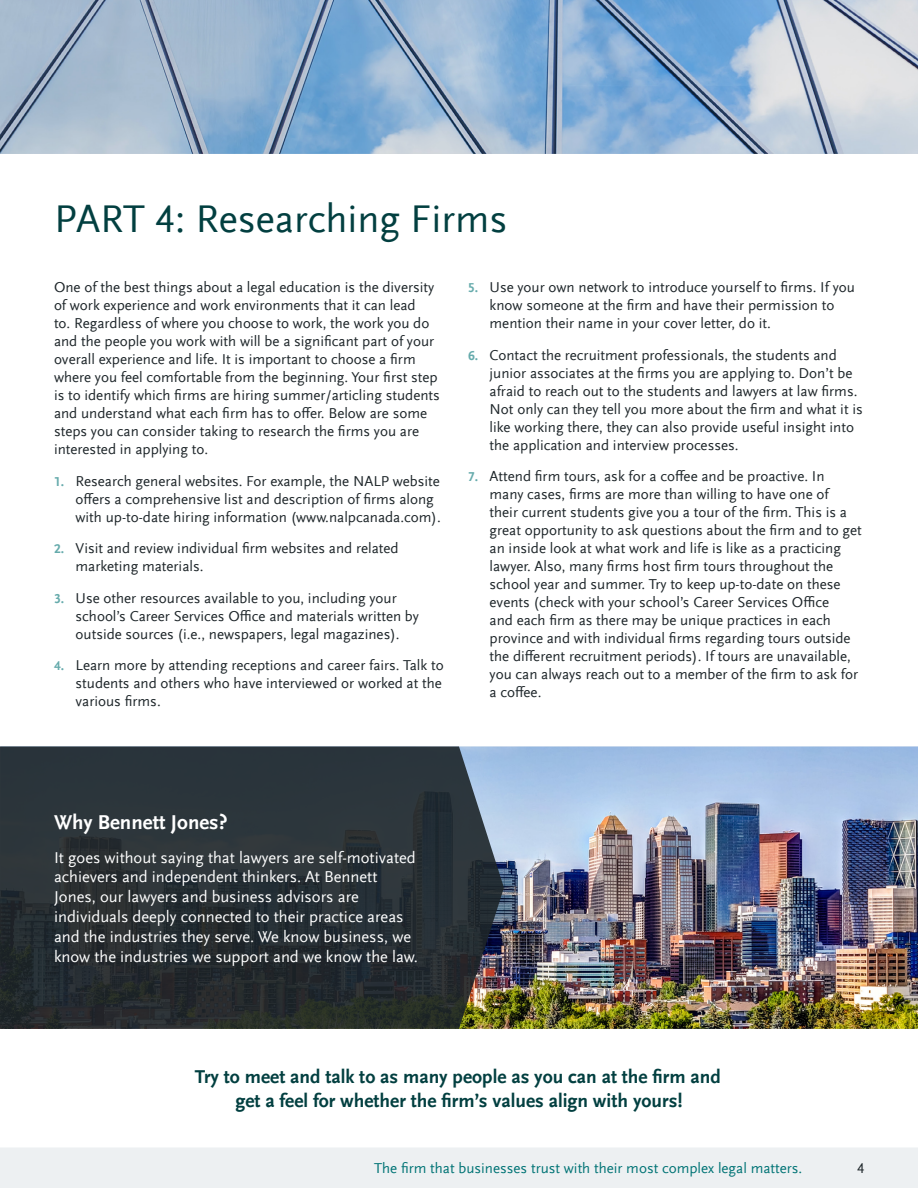
<style>
.page{position:relative;width:918px;height:1188px;background:#fff}
.page>*{position:absolute;margin:0;border:0;box-sizing:border-box;transform-origin:0 0}
.t1{font:40.5px "Scala Sans Offc";color:#023f40}
.t2{font:700 21px "Scala Sans Offc";color:#fff}
.t3{font:700 19.5px/23.4px "Scala Sans Offc";color:#023f40;text-align:center}
.t4{font:16.5px/19.8px "Scala Sans Offc";color:#fff}
.t5{font:15px/18px "Scala Sans Offc";color:#1d2529}
.t6{font:15px "Scala Sans Offc";color:#007375}
.s1{font-weight:700;font-size:13.5px;color:#66abac}
</style>
<div class="page">
<div style="left:0;top:1148px;width:918px;height:40px;background:#edf0f2"></div>
<img style="left:504px;top:746px;width:414px;height:283px">
<svg style="left:0;top:746px;width:504px;height:283px;fill:#2a3337"></svg>
<svg style="left:0;top:0;width:918px;height:154px"></svg>
<h1 class="t1" style="left:54px;top:197px;width:455px">PART 4: Researching Firms</h1>
<p class="t5" style="left:54px;top:279px;width:387px">One of the best things about a legal education is the diversity of work experience and work environments that it can lead<br>to. Regardless of where you choose to work, the work you do and the people you work with will be a significant part of your overall experience and life. It is important to choose a firm where you feel comfortable from the beginning. Your first step is to identify which firms are hiring summer/articling students and understand what each firm has to offer. Below are some steps you can consider taking to research the firms you are interested in applying to.</p>
<p class="t5" style="left:76px;top:472px;width:367px;text-indent:-22px"><span class="s1">1.</span> Research general websites. For example, the NALP website offers a comprehensive list and description of firms along with up-to-date hiring information (www.nalpcanada.com).</p>
<p class="t5" style="left:76px;top:540px;width:324px;text-indent:-22px"><span class="s1">2.</span> Visit and review individual firm websites and related marketing materials.</p>
<p class="t5" style="left:76px;top:589px;width:345px;text-indent:-22px"><span class="s1">3.</span> Use other resources available to you, including your school’s Career Services Office and materials written by outside sources (i.e., newspapers, legal magazines).</p>
<p class="t5" style="left:76px;top:657px;width:370px;text-indent:-22px"><span class="s1">4.</span> Learn more by attending receptions and career fairs. Talk to students and others who have interviewed or worked at the various firms.</p>
<p class="t5" style="left:490px;top:279px;width:367px;text-indent:-22px"><span class="s1">5.</span> Use your own network to introduce yourself to firms. If you know someone at the firm and have their permission to mention their name in your cover letter, do it.</p>
<p class="t5" style="left:490px;top:346px;width:375px;text-indent:-22px"><span class="s1">6.</span> Contact the recruitment professionals, the students and junior associates at the firms you are applying to. Don’t be afraid to reach out to the students and lawyers at law firms.<br>Not only can they tell you more about the firm and what it is like working there, they can also provide useful insight into the application and interview processes.</p>
<p class="t5" style="left:490px;top:468px;width:374px;text-indent:-22px"><span class="s1">7.</span> Attend firm tours, ask for a coffee and be proactive. In many cases, firms are more than willing to have one of<br>their current students give you a tour of the firm. This is a great opportunity to ask questions about the firm and to get an inside look at what work and life is like as a practicing lawyer. Also, many firms host firm tours throughout the school year and summer. Try to keep up-to-date on these events (check with your school’s Career Services Office<br>and each firm as there may be unique practices in each province and with individual firms regarding tours outside the different recruitment periods). If tours are unavailable, you can always reach out to a member of the firm to ask for a coffee.</p>
<h2 class="t2" style="left:54px;top:811px;width:175px">Why Bennett Jones?</h2>
<p class="t4" style="left:54px;top:848px;width:365px">It goes without saying that lawyers are self-motivated achievers and independent thinkers. At Bennett Jones, our lawyers and business advisors are individuals deeply connected to their practice areas and the industries they serve. We know business, we know the industries we support and we know the law.</p>
<h3 class="t3" style="left:195px;top:1066px;width:528px">Try to meet and talk to as many people as you can at the firm and get a feel for whether the firm’s values align with yours!</h3>
<p class="t6" style="left:374px;top:1160px;width:430px">The firm that businesses trust with their most complex legal matters.</p>
<p class="t5" style="left:857px;top:1159px;width:9px">4</p>
</div>
